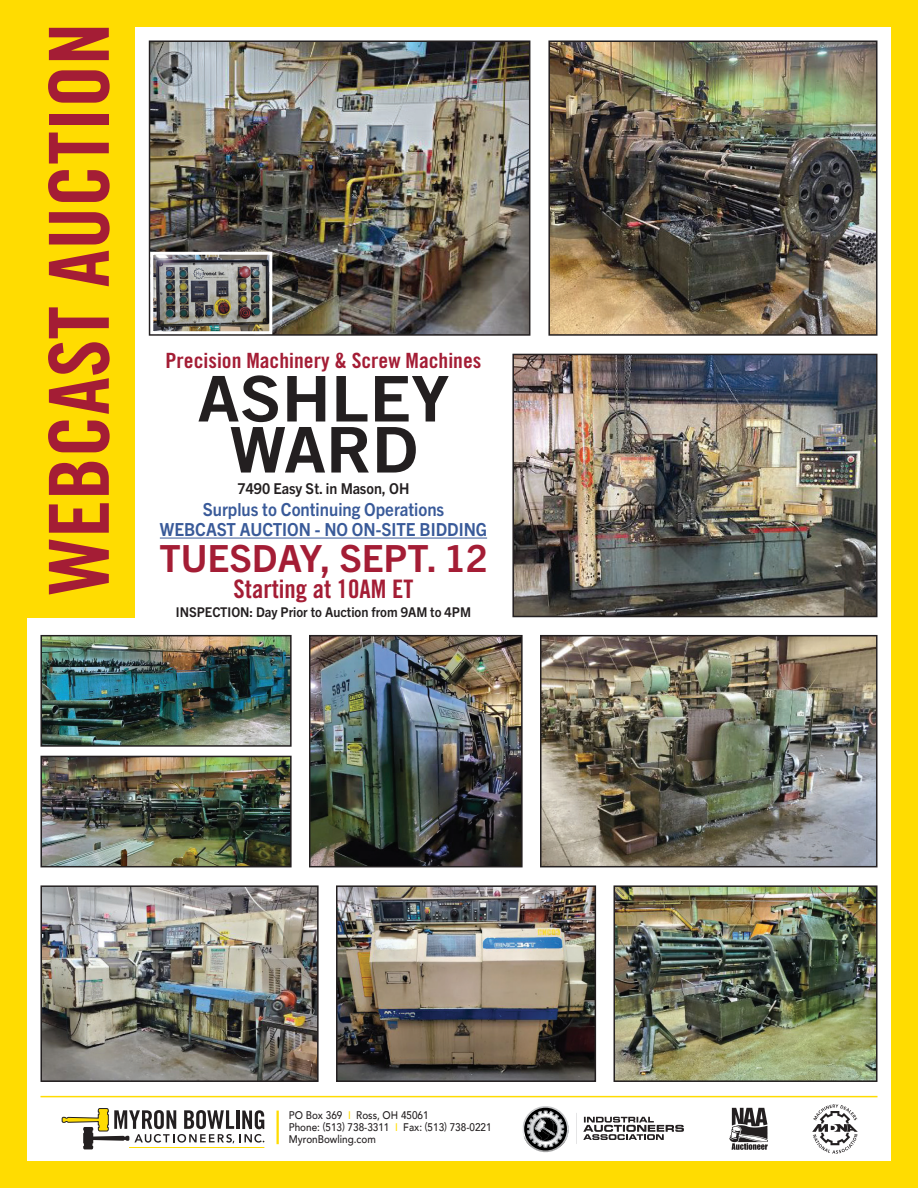
<style>
.page{position:relative;width:918px;height:1188px;background:#fff}
.page>*{position:absolute;margin:0;border:0;box-sizing:border-box;transform-origin:0 0}
.t1{font:82.95px "Trade Gothic Bold 9";color:#a41d35}
.t2{font:63px/51px "Trade Gothic Bold Two";color:#231f20;text-align:center;scale:1.09 1}
.t3{font:700 37.5px "Trade Gothic Next LT Pro";color:#a41d35}
.t4{font:25.5px "Trade Gothic Bold 9";color:#a41d35}
.t5{font:21px "Trade Gothic Bold 9";color:#a41d35;scale:1.05 1}
.t6{font:700 18px/20.2px "Trade Gothic Next LT Pro";color:#395a99;text-align:center;scale:.93 1}
.t7{font:700 15px "Trade Gothic Next LT Pro";color:#231f20;scale:.95 1}
.t8{font:700 13.5px "Trade Gothic Next LT Pro";color:#231f20;scale:.95 1}
.t9{font:500 11.1px/12.5px "Avenir";color:#231f20;scale:.9 1}
.s1{color:#ffdc01}
</style>
<div class="page">
<img style="left:339px;top:888px;width:254px;height:191px">
<div style="left:336px;top:885px;width:260px;height:197px;border:2px solid #231f20"></div>
<img style="left:617px;top:888px;width:258px;height:191px">
<div style="left:614px;top:885px;width:264px;height:197px;border:2px solid #231f20"></div>
<div style="left:0;top:0;width:135px;height:617px;background:#ffdc01"></div>
<div style="left:0;top:0;width:918px;height:27px;background:#ffdc01"></div>
<div style="left:891px;top:0;width:27px;height:1188px;background:#ffdc01"></div>
<div style="left:0;top:0;width:27px;height:1188px;background:#ffdc01"></div>
<div style="left:0;top:1161px;width:918px;height:27px;background:#ffdc01"></div>
<hr style="left:160px;top:538px;width:327px;height:1px;background:#395a99">
<img style="left:152px;top:43px;width:375px;height:290px">
<div style="left:149px;top:40px;width:381px;height:296px;border:2px solid #231f20"></div>
<img style="left:551px;top:43px;width:324px;height:290px">
<div style="left:548px;top:40px;width:330px;height:296px;border:2px solid #231f20"></div>
<img style="left:515px;top:357px;width:360px;height:257px">
<div style="left:512px;top:354px;width:366px;height:263px;border:2px solid #231f20"></div>
<hr style="left:40px;top:1096px;width:838px;height:1px;background:#ffdc01">
<hr style="left:276px;top:1111px;width:3px;height:33px;background:#ffdc01">
<svg style="left:62px;top:1108px;width:172px;height:41px"></svg>
<hr style="left:236px;top:1110px;width:3px;height:19px;background:#231f20">
<svg style="left:240px;top:1110px;width:24px;height:33px"></svg>
<hr style="left:129px;top:1147px;width:135px;height:1px;background:#ffdc01">
<img style="left:812px;top:1104px;width:46px;height:50px">
<img style="left:729px;top:1107px;width:39px;height:43px">
<svg style="left:576px;top:1113px;width:1px;height:31px"></svg>
<svg style="left:523px;top:1106px;width:46px;height:46px"></svg>
<svg style="left:583px;top:1117px;width:101px;height:23px"></svg>
<img style="left:43px;top:888px;width:273px;height:191px">
<div style="left:40px;top:885px;width:279px;height:197px;border:2px solid #231f20"></div>
<img style="left:43px;top:638px;width:246px;height:106px">
<div style="left:40px;top:635px;width:252px;height:112px;border:2px solid #231f20"></div>
<img style="left:43px;top:759px;width:246px;height:105px">
<div style="left:40px;top:756px;width:252px;height:111px;border:2px solid #231f20"></div>
<img style="left:312px;top:638px;width:208px;height:226px">
<div style="left:309px;top:635px;width:214px;height:232px;border:2px solid #231f20"></div>
<img style="left:543px;top:638px;width:332px;height:226px">
<div style="left:540px;top:635px;width:338px;height:232px;border:2px solid #231f20"></div>
<img style="left:154px;top:256px;width:114px;height:74px">
<div style="left:150px;top:252px;width:122px;height:82px;border:3px solid #fff"></div>
<h1 class="t1" style="left:29px;top:595px;width:573px;rotate:-90deg">WEBCAST AUCTION</h1>
<h3 class="t5" style="left:166px;top:347px;width:302px">Precision Machinery &amp; Screw Machines</h3>
<h2 class="t2" style="left:198px;top:372px;width:233px">ASHLEY<br>WARD</h2>
<h3 class="t7" style="left:238px;top:478px;width:183px">7490 Easy St. in Mason, OH</h3>
<h3 class="t6" style="left:160px;top:498px;width:353px">Surplus to Continuing Operations<br>WEBCAST AUCTION - NO ON-SITE BIDDING</h3>
<h3 class="t3" style="left:159px;top:533px;width:330px">TUESDAY, SEPT. 12</h3>
<h3 class="t4" style="left:234px;top:573px;width:181px">Starting at 10AM ET</h3>
<p class="t8" style="left:176px;top:603px;width:312px">INSPECTION: Day Prior to Auction from 9AM to 4PM</p>
<p class="t9" style="left:289px;top:1108px;width:227px">PO Box 369 <span class="s1">I</span> Ross, OH 45061<br>Phone: (513) 738-3311 <span class="s1">I</span> Fax: (513) 738-0221<br>MyronBowling.com</p>
</div>
